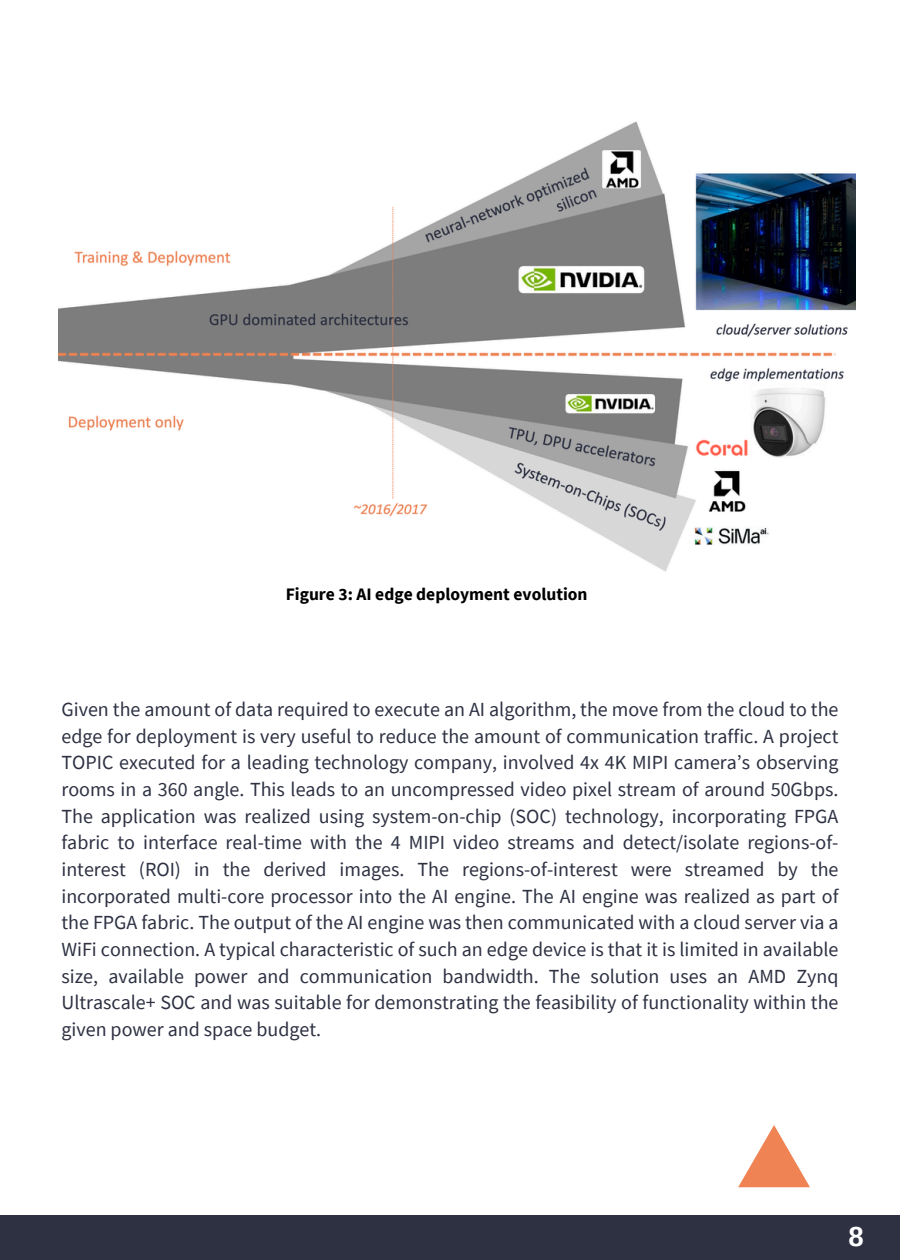
<style>
.page{position:relative;width:900px;height:1260px;background:#fff}
.page>*{position:absolute;margin:0;border:0;box-sizing:border-box;transform-origin:0 0}
.t1{font:700 27.5px "Arimo";color:#fff}
.t2{font:20px/26.8px "Source Sans Pro";color:#2d3142;text-align:justify}
.t3{font:700 17.5px "Source Sans Pro";color:#000}
</style>
<div class="page">
<svg style="left:738px;top:1125px;width:72px;height:62px"></svg>
<div style="left:0;top:1215px;width:900px;height:45px;background:#2d3142"></div>
<img style="left:59px;top:121px;width:797px;height:451px">
<p class="t3" style="left:286px;top:583px;width:303px">Figure 3: AI edge deployment evolution</p>
<p class="t2" style="left:61px;top:695px;width:779px">Given the amount of data required to execute an AI algorithm, the move from the cloud to the edge for deployment is very useful to reduce the amount of communication traffic. A project TOPIC executed for a leading technology company, involved 4x 4K MIPI camera’s observing rooms in a 360 angle. This leads to an uncompressed video pixel stream of around 50Gbps.<br>The application was realized using system-on-chip (SOC) technology, incorporating FPGA fabric to interface real-time with the 4 MIPI video streams and detect/isolate regions-of&shy;interest (ROI) in the derived images. The regions-of-interest were streamed by the incorporated multi-core processor into the AI engine. The AI engine was realized as part of the FPGA fabric. The output of the AI engine was then communicated with a cloud server via a WiFi connection. A typical characteristic of such an edge device is that it is limited in available size, available power and communication bandwidth. The solution uses an AMD Zynq Ultrascale+ SOC and was suitable for demonstrating the feasibility of functionality within the given power and space budget.</p>
<h1 class="t1" style="left:848px;top:1221px;width:17px">8</h1>
</div>
